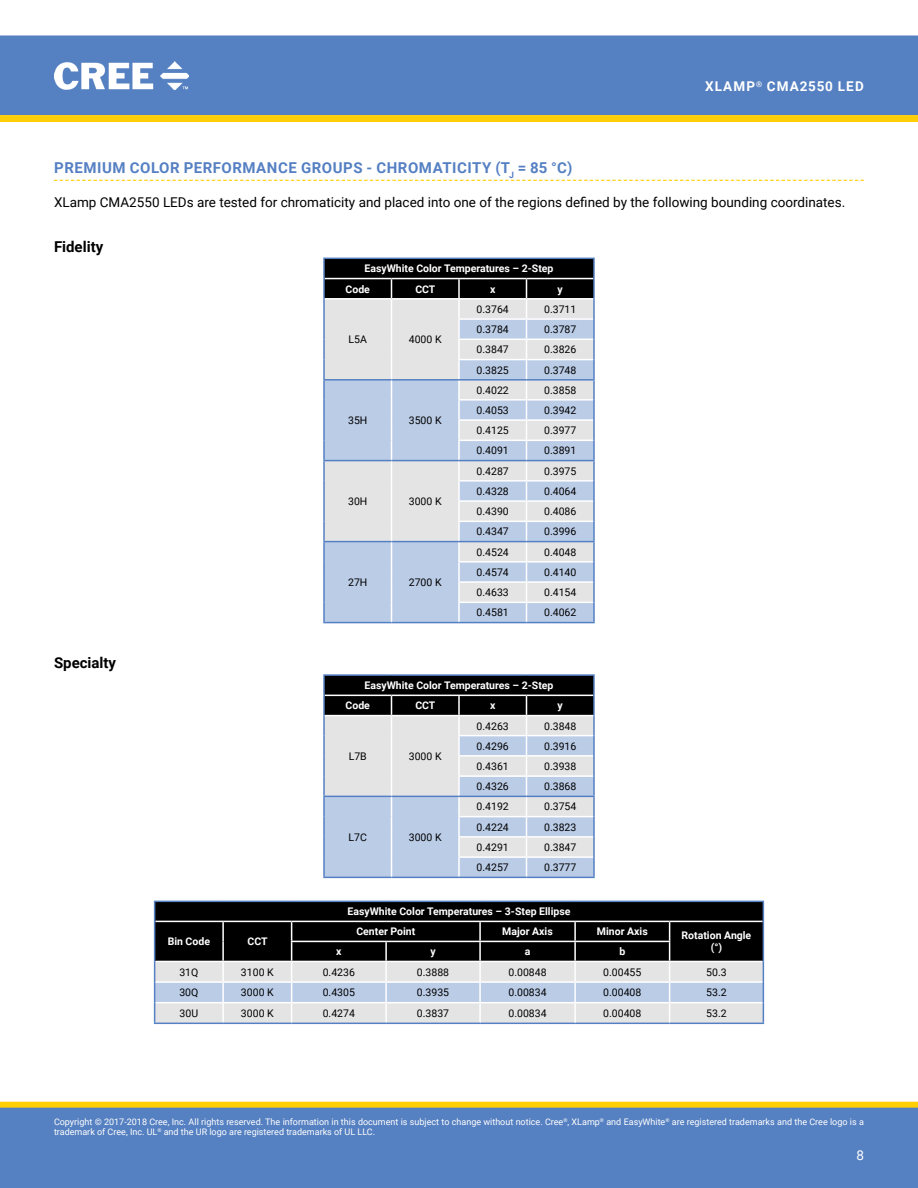
<style>
.page{position:relative;width:918px;height:1188px;background:#fff}
.page>*{position:absolute;margin:0;border:0;box-sizing:border-box;transform-origin:0 0}
.t1{font:700 15px "Roboto";letter-spacing:.035em;color:#5580c3}
.t2{font:700 15px "Roboto";color:#000}
.t3{font:13.5px "Roboto";color:#000}
.t4{font:700 13.5px "Roboto";letter-spacing:.085em;color:#fff}
.t5{font:13.5px "Roboto";color:#fff}
.t6{font:10.5px "Roboto";color:#000}
.t7{font:700 10.5px/20.2px "Roboto";color:#fff}
.t8{font:9px/10.8px "Roboto";color:#fff}
</style>
<div class="page">
<div style="left:0;top:35px;width:918px;height:80px;background:#5580c1"></div>
<img style="left:55px;top:62px;width:134px;height:28px">
<div style="left:1px;top:1102px;width:916px;height:6px;background:#ffce06"></div>
<div style="left:0;top:1102px;width:918px;height:6px;border:1px solid #ffce06"></div>
<div style="left:0;top:1108px;width:918px;height:80px;background:#5580c1"></div>
<svg style="left:0;top:115px;width:918px;height:7px;background:#fece08"></svg>
<svg style="left:54px;top:180px;width:810px;height:1px"></svg>
<hr style="left:323px;top:622px;width:69px;height:1px;background:#5580c3">
<hr style="left:392px;top:622px;width:67px;height:1px;background:#5580c3">
<hr style="left:459px;top:622px;width:67px;height:1px;background:#5580c3">
<hr style="left:526px;top:622px;width:69px;height:1px;background:#5580c3">
<svg style="left:323px;top:258px;width:272px;height:364px;background:#b8c1ce"></svg>
<hr style="left:325px;top:298px;width:67px;height:2px;background:#fff">
<hr style="left:392px;top:298px;width:67px;height:2px;background:#fff">
<hr style="left:459px;top:298px;width:67px;height:2px;background:#fff">
<hr style="left:526px;top:298px;width:67px;height:2px;background:#fff">
<hr style="left:323px;top:877px;width:69px;height:1px;background:#5580c3">
<hr style="left:392px;top:877px;width:67px;height:1px;background:#5580c3">
<hr style="left:459px;top:877px;width:67px;height:1px;background:#5580c3">
<hr style="left:526px;top:877px;width:69px;height:1px;background:#5580c3">
<hr style="left:323px;top:674px;width:69px;height:2px;background:#5580c3">
<hr style="left:392px;top:674px;width:67px;height:2px;background:#5580c3">
<hr style="left:459px;top:674px;width:67px;height:2px;background:#5580c3">
<hr style="left:526px;top:674px;width:69px;height:2px;background:#5580c3">
<svg style="left:323px;top:675px;width:272px;height:202px;background:#a8b0bb"></svg>
<hr style="left:325px;top:715px;width:67px;height:1px;background:#fff">
<hr style="left:392px;top:715px;width:67px;height:1px;background:#fff">
<hr style="left:459px;top:715px;width:67px;height:1px;background:#fff">
<hr style="left:526px;top:715px;width:67px;height:1px;background:#fff">
<hr style="left:154px;top:1023px;width:69px;height:1px;background:#5580c3">
<hr style="left:223px;top:1023px;width:69px;height:1px;background:#5580c3">
<hr style="left:480px;top:1023px;width:95px;height:1px;background:#5580c3">
<hr style="left:575px;top:1023px;width:95px;height:1px;background:#5580c3">
<hr style="left:292px;top:1023px;width:94px;height:1px;background:#5580c3">
<hr style="left:386px;top:1023px;width:94px;height:1px;background:#5580c3">
<hr style="left:670px;top:1023px;width:94px;height:1px;background:#5580c3">
<svg style="left:154px;top:901px;width:610px;height:122px;background:#75787d"></svg>
<p class="t4" style="left:705px;top:77px;width:160px">XLamp<sup>®</sup> CMA2550 LED</p>
<h1 class="t1" style="left:54px;top:157px;width:520px">Prem ium Color Performance Groups - Chromaticity (T<sub>j</sub> = 85 °C)</h1>
<p class="t3" style="left:54px;top:192px;width:793px">XLamp CMA2550 LEDs are tested for chromaticity and placed into one of the regions defined by the following bounding coordinates.</p>
<h1 class="t2" style="left:54px;top:236px;width:51px">Fidelity</h1>
<p class="t7" style="left:346px;top:258px;width:209px;text-indent:19px">EasyWhite Color Temperatures – 2-Step<br>Code</p>
<p class="t7" style="left:415px;top:278px;width:21px">CCT</p>
<p class="t7" style="left:490px;top:278px;width:7px">x</p>
<p class="t7" style="left:558px;top:278px;width:7px">y</p>
<h1 class="t2" style="left:54px;top:652px;width:64px">Specialty</h1>
<p class="t6" style="left:349px;top:332px;width:20px">L5A</p>
<p class="t6" style="left:409px;top:332px;width:34px">4000 K</p>
<p class="t6" style="left:348px;top:413px;width:21px">35H</p>
<p class="t6" style="left:409px;top:413px;width:34px">3500 K</p>
<p class="t6" style="left:348px;top:494px;width:21px">30H</p>
<p class="t6" style="left:409px;top:494px;width:34px">3000 K</p>
<p class="t6" style="left:348px;top:575px;width:21px">27H</p>
<p class="t6" style="left:409px;top:575px;width:34px">2700 K</p>
<p class="t6" style="left:477px;top:302px;width:34px">0.3764</p>
<p class="t6" style="left:544px;top:302px;width:34px">0.3711</p>
<p class="t6" style="left:477px;top:322px;width:34px">0.3784</p>
<p class="t6" style="left:544px;top:322px;width:34px">0.3787</p>
<p class="t6" style="left:477px;top:342px;width:34px">0.3847</p>
<p class="t6" style="left:544px;top:342px;width:34px">0.3826</p>
<p class="t6" style="left:477px;top:363px;width:34px">0.3825</p>
<p class="t6" style="left:544px;top:363px;width:34px">0.3748</p>
<p class="t6" style="left:477px;top:383px;width:34px">0.4022</p>
<p class="t6" style="left:544px;top:383px;width:34px">0.3858</p>
<p class="t6" style="left:477px;top:403px;width:34px">0.4053</p>
<p class="t6" style="left:544px;top:403px;width:34px">0.3942</p>
<p class="t6" style="left:477px;top:423px;width:34px">0.4125</p>
<p class="t6" style="left:544px;top:423px;width:34px">0.3977</p>
<p class="t6" style="left:477px;top:443px;width:34px">0.4091</p>
<p class="t6" style="left:544px;top:443px;width:34px">0.3891</p>
<p class="t6" style="left:477px;top:464px;width:34px">0.4287</p>
<p class="t6" style="left:544px;top:464px;width:34px">0.3975</p>
<p class="t6" style="left:477px;top:484px;width:34px">0.4328</p>
<p class="t6" style="left:544px;top:484px;width:34px">0.4064</p>
<p class="t6" style="left:477px;top:504px;width:34px">0.4390</p>
<p class="t6" style="left:544px;top:504px;width:34px">0.4086</p>
<p class="t6" style="left:477px;top:524px;width:34px">0.4347</p>
<p class="t6" style="left:544px;top:524px;width:34px">0.3996</p>
<p class="t6" style="left:477px;top:545px;width:34px">0.4524</p>
<p class="t6" style="left:544px;top:545px;width:34px">0.4048</p>
<p class="t6" style="left:477px;top:565px;width:34px">0.4574</p>
<p class="t6" style="left:544px;top:565px;width:34px">0.4140</p>
<p class="t6" style="left:477px;top:585px;width:34px">0.4633</p>
<p class="t6" style="left:544px;top:585px;width:34px">0.4154</p>
<p class="t6" style="left:477px;top:605px;width:34px">0.4581</p>
<p class="t6" style="left:544px;top:605px;width:34px">0.4062</p>
<p class="t7" style="left:346px;top:675px;width:209px;text-indent:19px">EasyWhite Color Temperatures – 2-Step<br>Code</p>
<p class="t7" style="left:415px;top:695px;width:21px">CCT</p>
<p class="t7" style="left:490px;top:695px;width:7px">x</p>
<p class="t7" style="left:558px;top:695px;width:7px">y</p>
<p class="t6" style="left:349px;top:749px;width:20px">L7B</p>
<p class="t6" style="left:409px;top:749px;width:34px">3000 K</p>
<p class="t6" style="left:477px;top:718px;width:34px">0.4263</p>
<p class="t6" style="left:544px;top:718px;width:34px">0.3848</p>
<p class="t6" style="left:477px;top:739px;width:34px">0.4296</p>
<p class="t6" style="left:544px;top:739px;width:34px">0.3916</p>
<p class="t6" style="left:477px;top:759px;width:34px">0.4361</p>
<p class="t6" style="left:544px;top:759px;width:34px">0.3938</p>
<p class="t6" style="left:477px;top:779px;width:34px">0.4326</p>
<p class="t6" style="left:544px;top:779px;width:34px">0.3868</p>
<p class="t7" style="left:168px;top:931px;width:44px">Bin Code</p>
<p class="t7" style="left:247px;top:931px;width:21px">CCT</p>
<p class="t6" style="left:477px;top:799px;width:34px">0.4192</p>
<p class="t6" style="left:544px;top:799px;width:34px">0.3754</p>
<p class="t6" style="left:477px;top:820px;width:34px">0.4224</p>
<p class="t6" style="left:544px;top:820px;width:34px">0.3823</p>
<p class="t6" style="left:477px;top:840px;width:34px">0.4291</p>
<p class="t6" style="left:544px;top:840px;width:34px">0.3847</p>
<p class="t6" style="left:477px;top:860px;width:34px">0.4257</p>
<p class="t6" style="left:544px;top:860px;width:34px">0.3777</p>
<p class="t7" style="left:348px;top:901px;width:224px">EasyWhite Color Temperatures – 3-Step Ellipse</p>
<p class="t6" style="left:349px;top:830px;width:20px">L7C</p>
<p class="t6" style="left:409px;top:830px;width:34px">3000 K</p>
<p class="t7" style="left:356px;top:921px;width:60px">Center Point</p>
<p class="t7" style="left:502px;top:921px;width:52px">Major Axis</p>
<p class="t7" style="left:597px;top:921px;width:52px">Minor Axis</p>
<p class="t7" style="left:682px;top:929px;width:71px;line-height:12px;text-align:center">Rotation Angle (°)</p>
<p class="t7" style="left:336px;top:941px;width:7px">x</p>
<p class="t7" style="left:430px;top:941px;width:7px">y</p>
<p class="t7" style="left:525px;top:941px;width:7px">a</p>
<p class="t7" style="left:619px;top:941px;width:7px">b</p>
<p class="t6" style="left:179px;top:965px;width:21px">31Q</p>
<p class="t6" style="left:241px;top:965px;width:34px">3100 K</p>
<p class="t6" style="left:323px;top:965px;width:34px">0.4236</p>
<p class="t6" style="left:417px;top:965px;width:34px">0.3888</p>
<p class="t6" style="left:509px;top:965px;width:40px">0.00848</p>
<p class="t6" style="left:603px;top:965px;width:40px">0.00455</p>
<p class="t6" style="left:706px;top:965px;width:22px">50.3</p>
<p class="t6" style="left:179px;top:985px;width:21px">30Q</p>
<p class="t6" style="left:241px;top:985px;width:34px">3000 K</p>
<p class="t6" style="left:323px;top:985px;width:34px">0.4305</p>
<p class="t6" style="left:417px;top:985px;width:34px">0.3935</p>
<p class="t6" style="left:509px;top:985px;width:40px">0.00834</p>
<p class="t6" style="left:603px;top:985px;width:40px">0.00408</p>
<p class="t6" style="left:706px;top:985px;width:22px">53.2</p>
<p class="t6" style="left:180px;top:1006px;width:20px">30U</p>
<p class="t6" style="left:241px;top:1006px;width:34px">3000 K</p>
<p class="t6" style="left:323px;top:1006px;width:34px">0.4274</p>
<p class="t6" style="left:417px;top:1006px;width:34px">0.3837</p>
<p class="t6" style="left:509px;top:1006px;width:40px">0.00834</p>
<p class="t6" style="left:603px;top:1006px;width:40px">0.00408</p>
<p class="t6" style="left:706px;top:1006px;width:22px">53.2</p>
<p class="t8" style="left:54px;top:1116px;width:811px">Copyright © 2017-2018 Cree, Inc. All rights reserved. The information in this document is subject to change without notice. Cree<sup>®</sup>, XLamp<sup>®</sup> and EasyWhite<sup>®</sup> are registered trademarks and the Cree logo is a trademark of Cree, Inc. UL<sup>®</sup> and the UR logo are registered trademarks of UL LLC.</p>
<p class="t5" style="left:856px;top:1145px;width:9px">8</p>
</div>
